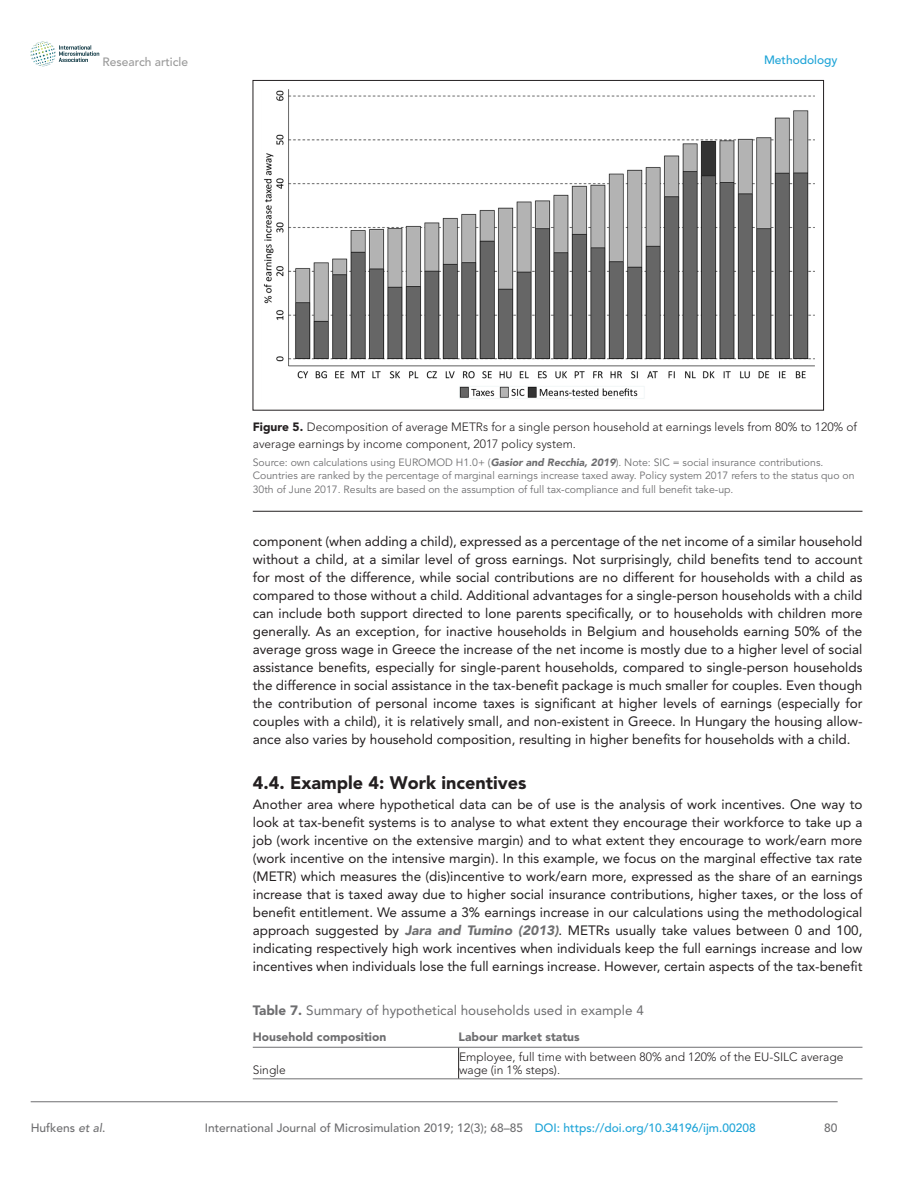
<style>
.page{position:relative;width:918px;height:1188px;background:#fff}
.page>*{position:absolute;margin:0;border:0;box-sizing:border-box;transform-origin:0 0}
.t1{font:900 18px "Avenir";color:#231f20}
.t2{font:13.5px/18px "Avenir LT Std";color:#231f20;text-align:justify}
.t3{font:13.5px "Avenir LT Std";color:#6e6e70}
.t4{font:300 12px/13.5px "Avenir LT Std";color:#231f20}
.t5{font:500 12px "Avenir LT Std";color:#6e6e70}
.t6{font:900 12px "Avenir LT Std";color:#6e6e70}
.t7{font:500 12px "Avenir LT Std";color:#9a9a9a}
.t8{font:500 12px "Avenir LT Std";color:#1ea4d7}
.t9{font:10.5px/13.5px "Avenir LT Std";color:#6e6e70}
.s1{font-weight:900}
.s2{font-weight:900;font-style:italic}
.s3{font-weight:900;font-style:italic;color:#6e6e70}
.s4{font-style:italic}
.s5{color:#1ea4d7}
</style>
<div class="page">
<svg style="left:31px;top:41px;width:68px;height:26px"></svg>
<hr style="left:31px;top:1101px;width:807px;height:1px;background:#6e6e70">
<hr style="left:253px;top:1047px;width:206px;height:1px;background:#6e6e70">
<hr style="left:459px;top:1047px;width:403px;height:1px;background:#6e6e70">
<hr style="left:253px;top:1078px;width:206px;height:1px;background:#6e6e70">
<hr style="left:459px;top:1078px;width:403px;height:1px;background:#6e6e70">
<hr style="left:458px;top:1048px;width:1px;height:30px;background:#231f20">
<hr style="left:253px;top:511px;width:609px;height:1px;background:#231f20">
<img style="left:263px;top:89px;width:552px;height:310px">
<p class="t7" style="left:103px;top:55px;width:87px">Research article</p>
<p class="t8" style="left:764px;top:52px;width:75px">Methodology</p>
<p class="t4" style="left:253px;top:419px;width:606px;line-height:16.5px"><span class="s1">Figure 5.</span> Decomposition of average METRs for a single person household at earnings levels from 80% to 120% of average earnings by income component, 2017 policy system.</p>
<p class="t9" style="left:253px;top:456px;width:603px">Source: own calculations using EUROMOD H1.0+ (<span class="s2">Gasior and Recchia, 2019</span>). Note: SIC = social insurance contributions.<br>Countries are ranked by the percentage of marginal earnings increase taxed away. Policy system 2017 refers to the status quo on<br>30th of June 2017. Results are based on the assumption of full tax-compliance and full benefit take-up.</p>
<p class="t2" style="left:253px;top:533px;width:611px">component (when adding a child), expressed as a percentage of the net income of a similar household without a child, at a similar level of gross earnings. Not surprisingly, child benefits tend to account for most of the difference, while social contributions are no different for households with a child as compared to those without a child. Additional advantages for a single-person households with a child can include both support directed to lone parents specifically, or to households with children more generally. As an exception, for inactive households in Belgium and households earning 50% of the average gross wage in Greece the increase of the net income is mostly due to a higher level of social assistance benefits, especially for single-parent households, compared to single-person households the difference in social assistance in the tax-benefit package is much smaller for couples. Even though the contribution of personal income taxes is significant at higher levels of earnings (especially for couples with a child), it is relatively small, and non-existent in Greece. In Hungary the housing allow&shy;ance also varies by household composition, resulting in higher benefits for households with a child.</p>
<h1 class="t1" style="left:253px;top:772px;width:275px">4.4. Example 4: Work incentives</h1>
<p class="t2" style="left:253px;top:795px;width:611px">Another area where hypothetical data can be of use is the analysis of work incentives. One way to look at tax-benefit systems is to analyse to what extent they encourage their workforce to take up a job (work incentive on the extensive margin) and to what extent they encourage to work/earn more (work incentive on the intensive margin). In this example, we focus on the marginal effective tax rate (METR) which measures the (dis)incentive to work/earn more, expressed as the share of an earnings increase that is taxed away due to higher social insurance contributions, higher taxes, or the loss of benefit entitlement. We assume a 3% earnings increase in our calculations using the methodological approach suggested by <span class="s3">Jara and Tumino (2013)</span>. METRs usually take values between 0 and 100, indicating respectively high work incentives when individuals keep the full earnings increase and low incentives when individuals lose the full earnings increase. However, certain aspects of the tax-benefit</p>
<p class="t3" style="left:253px;top:1003px;width:393px"><span class="s1">Table 7.</span> Summary of hypothetical households used in example 4</p>
<p class="t6" style="left:253px;top:1030px;width:135px">Household composition</p>
<p class="t6" style="left:459px;top:1030px;width:123px">Labour market status</p>
<p class="t4" style="left:253px;top:1063px;width:35px">Single</p>
<p class="t4" style="left:459px;top:1050px;width:386px">Employee, full time with between 80% and 120% of the EU-SILC average wage (in 1% steps).</p>
<p class="t5" style="left:31px;top:1121px;width:76px">Hufkens <span class="s4">et al</span>.</p>
<p class="t5" style="left:205px;top:1121px;width:553px">International Journal of Microsimulation 2019; 12(3); 68–85 <span class="s5">DOI: https://doi.org/10.34196/ijm.00208</span></p>
<p class="t5" style="left:824px;top:1121px;width:15px">80</p>
</div>
